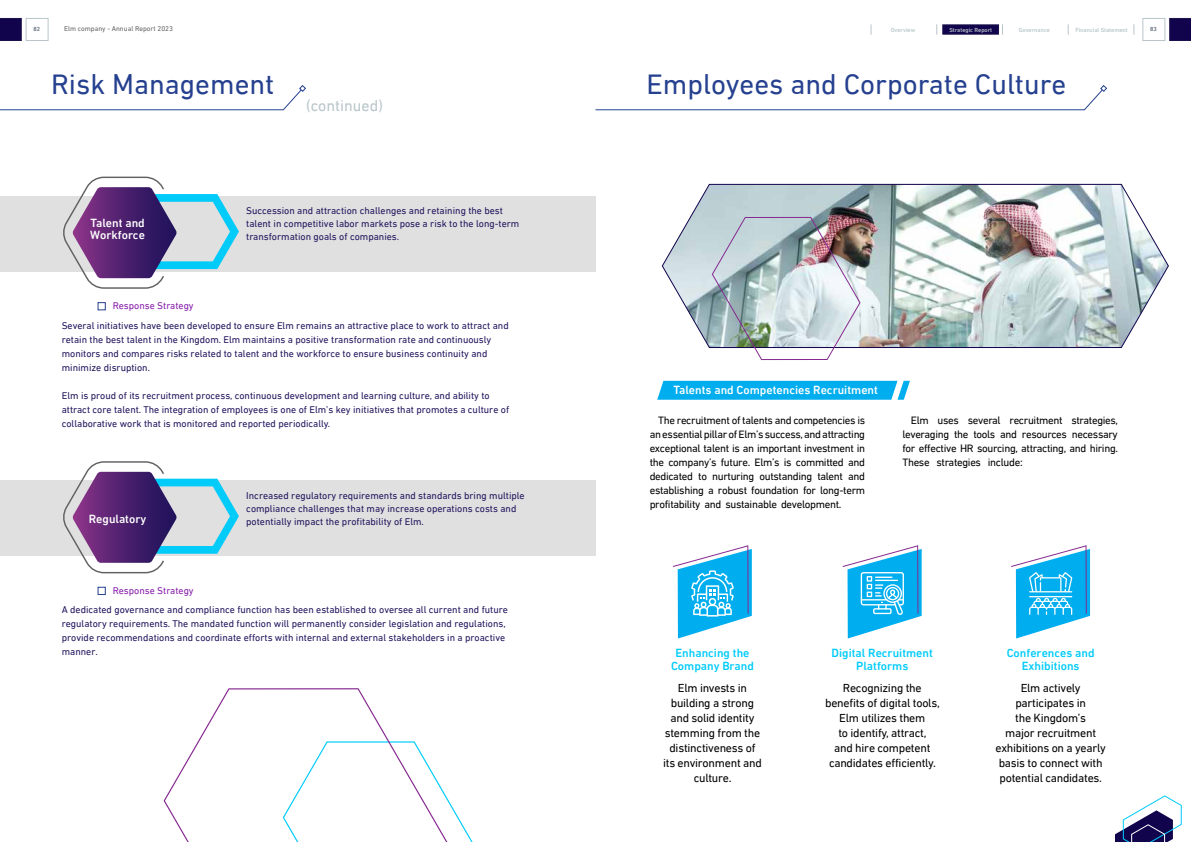
<style>
.page{position:relative;width:1191px;height:842px;background:#fff}
.page>*{position:absolute;margin:0;border:0;box-sizing:border-box;transform-origin:0 0}
.t1{font:29px "DIN Next LT Arabic";color:#25408f}
.t2{font:16px "DIN Next LT Arabic";color:#b8c6ca}
.t3{font:12px/15px "DIN Next LT Arabic";letter-spacing:-.02em;color:#000;text-align:center}
.t4{font:500 12px/13px "DIN Next LT Arabic";color:#00cbf9;text-align:center}
.t5{font:500 12px/12px "DIN Next LT Arabic";color:#fff}
.t6{font:11px/14px "DIN Next LT Arabic";letter-spacing:-.03em;color:#000;text-align:justify}
.t7{font:10px/14px "DIN Next LT Arabic";color:#22135c}
.t8{font:10px "DIN Next LT Arabic";color:#871daa}
.t9{font:7.1px "DIN Next LT Arabic";color:#636363}
.t10{font:500 6px "DIN Next LT Arabic";color:#b8c6ca}
.t11{font:500 6px "DIN Next LT Arabic";color:#556375}
</style>
<div class="page">
<div style="left:942px;top:24px;width:57px;height:11px;background:#11034c;border:1px solid #1a134b"></div>
<div style="left:26px;top:18px;width:23px;height:23px;border:1px solid #b8c6ca"></div>
<div style="left:1142px;top:18px;width:23px;height:23px;border:1px solid #b8c6ca"></div>
<svg style="left:0;top:18px;width:22px;height:23px"></svg>
<svg style="left:1169px;top:18px;width:22px;height:23px"></svg>
<svg style="left:1115px;top:796px;width:66px;height:46px"></svg>
<img style="left:887px;top:183px;width:282px;height:165px">
<img style="left:661px;top:183px;width:226px;height:177px">
<svg style="left:1011px;top:545px;width:79px;height:93px"></svg>
<svg style="left:673px;top:545px;width:79px;height:93px"></svg>
<svg style="left:842px;top:545px;width:79px;height:93px"></svg>
<svg style="left:595px;top:85px;width:512px;height:26px"></svg>
<svg style="left:657px;top:381px;width:253px;height:19px;background:#10b3ef"></svg>
<svg style="left:163px;top:688px;width:305px;height:154px"></svg>
<svg style="left:0;top:85px;width:306px;height:26px"></svg>
<div style="left:0;top:196px;width:595px;height:75px;background:#e0e0e0"></div>
<svg style="left:62px;top:177px;width:177px;height:112px"></svg>
<div style="left:98px;top:302px;width:8px;height:8px;border:1px solid #25408f"></div>
<div style="left:0;top:481px;width:595px;height:75px;background:#e0e0e0"></div>
<svg style="left:62px;top:461px;width:177px;height:112px"></svg>
<div style="left:98px;top:587px;width:8px;height:8px;border:1px solid #25408f"></div>
<p class="t11" style="left:33px;top:26px;width:8px">82</p>
<p class="t9" style="left:64px;top:25px;width:110px">Elm company - Annual Report 2023</p>
<p class="t10" style="left:891px;top:26px;width:26px">Overview</p>
<p class="t10" style="left:949px;top:26px;width:44px">Strategic Report</p>
<p class="t10" style="left:1018px;top:26px;width:33px">Governance</p>
<p class="t10" style="left:1075px;top:26px;width:54px">Financial Statement</p>
<p class="t11" style="left:1150px;top:26px;width:8px">83</p>
<h1 class="t1" style="left:51px;top:67px;width:225px">Risk Management</h1>
<h2 class="t2" style="left:306px;top:96px;width:78px">(continued)</h2>
<p class="t5" style="left:90px;top:216px;width:56px">Talent and<br>Workforce</p>
<p class="t8" style="left:113px;top:300px;width:83px">Response Strategy</p>
<p class="t7" style="left:246px;top:204px;width:275px;line-height:13px">Succession and attraction challenges and retaining the best talent in competitive labor markets pose a risk to the long-term transformation goals of companies.</p>
<p class="t7" style="left:62px;top:318px;width:448px">Several initiatives have been developed to ensure Elm remains an attractive place to work to attract and retain the best talent in the Kingdom. Elm maintains a positive transformation rate and continuously monitors and compares risks related to talent and the workforce to ensure business continuity and minimize disruption.</p>
<p class="t7" style="left:62px;top:388px;width:449px">Elm is proud of its recruitment process, continuous development and learning culture, and ability to attract core talent. The integration of employees is one of Elm’s key initiatives that promotes a culture of collaborative work that is monitored and reported periodically.</p>
<p class="t7" style="left:246px;top:489px;width:280px;line-height:13px">Increased regulatory requirements and standards bring multiple compliance challenges that may increase operations costs and</p>
<p class="t5" style="left:89px;top:513px;width:59px">Regulatory</p>
<p class="t7" style="left:246px;top:515px;width:179px">potentially impact the profitability of Elm.</p>
<p class="t8" style="left:113px;top:584px;width:83px">Response Strategy</p>
<p class="t7" style="left:62px;top:603px;width:448px">A dedicated governance and compliance function has been established to oversee all current and future regulatory requirements. The mandated function will permanently consider legislation and regulations, provide recommendations and coordinate efforts with internal and external stakeholders in a proactive manner.</p>
<h1 class="t1" style="left:646px;top:67px;width:421px">Employees and Corporate Culture</h1>
<p class="t5" style="left:673px;top:384px;width:206px">Talents and Competencies Recruitment</p>
<p class="t6" style="left:649px;top:413px;width:217px;text-indent:9px">The recruitment of talents and competencies is an essential pillar of Elm’s success, and attracting exceptional talent is an important investment in the company’s future. Elm’s is committed and dedicated to nurturing outstanding talent and establishing a robust foundation for long-term profitability and sustainable development.</p>
<p class="t6" style="left:902px;top:413px;width:217px;text-indent:9px">Elm uses several recruitment strategies, leveraging the tools and resources necessary for effective HR sourcing, attracting, and hiring.<br>These strategies include:</p>
<p class="t4" style="left:671px;top:646px;width:84px">Enhancing the<br>Company Brand</p>
<p class="t3" style="left:663px;top:680px;width:100px">Elm invests in building a strong and solid identity stemming from the distinctiveness of its environment and culture.</p>
<p class="t4" style="left:831px;top:646px;width:103px">Digital Recruitment<br>Platforms</p>
<p class="t3" style="left:825px;top:680px;width:116px">Recognizing the benefits of digital tools,<br>Elm utilizes them<br>to identify, attract,<br>and hire competent candidates efficiently.</p>
<p class="t4" style="left:1006px;top:646px;width:89px">Conferences and<br>Exhibitions</p>
<p class="t3" style="left:995px;top:680px;width:112px">Elm actively participates in<br>the Kingdom’s<br>major recruitment exhibitions on a yearly basis to connect with potential candidates.</p>
</div>
